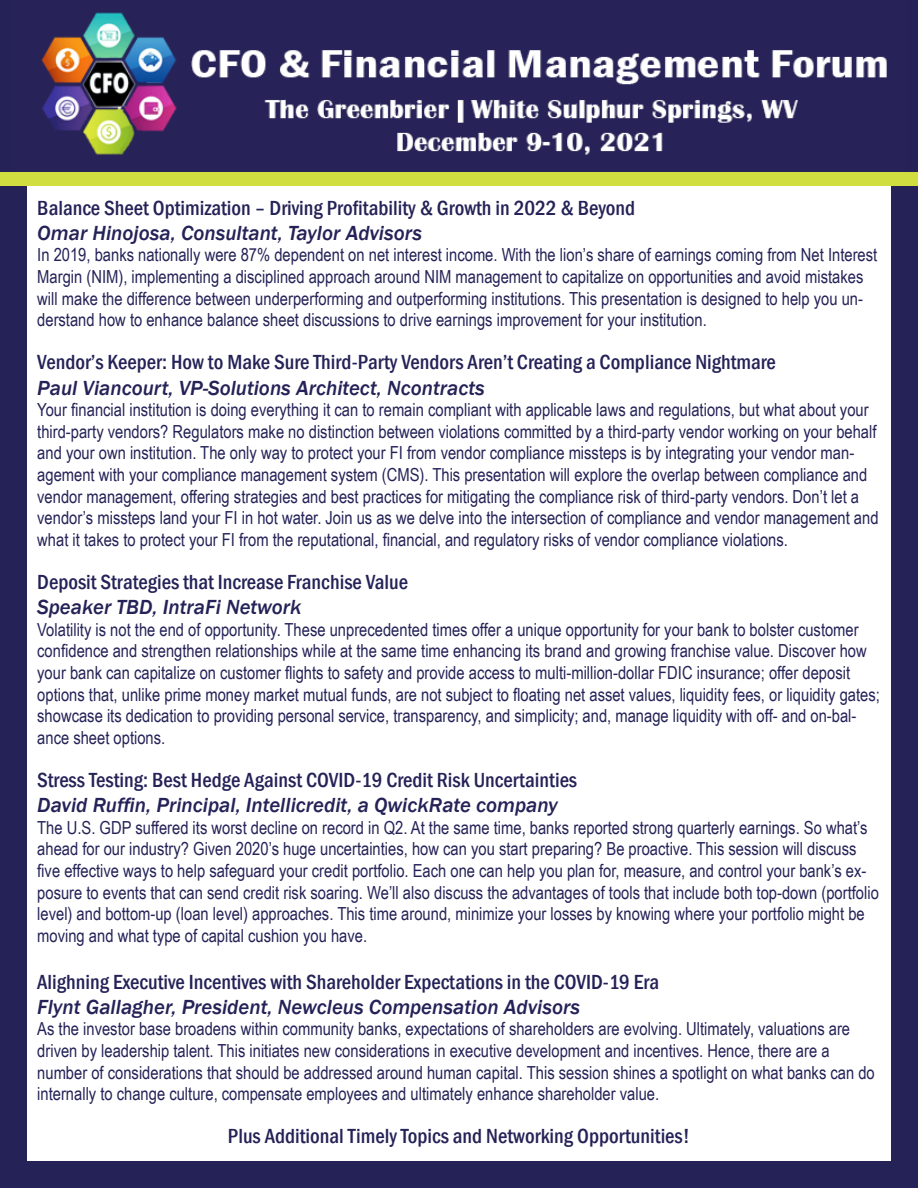
<style>
.page{position:relative;width:918px;height:1188px;background:#242257}
.page>*{position:absolute;margin:0;border:0;box-sizing:border-box;transform-origin:0 0}
.t1{font:500 condensed 21px "Franklin Gothic";color:#242257}
.t2{font:italic 500 21px "Franklin Gothic";color:#242257}
.t3{font:18px/21.6px "Arial Narrow";color:#242257}
</style>
<div class="page">
<div style="left:27px;top:179px;width:864px;height:982px;background:#fff"></div>
<img style="left:41px;top:12px;width:846px;height:144px">
<div style="left:0;top:172px;width:918px;height:14px;background:#d1de3f"></div>
<p class="t1" style="left:37px;top:194px;width:599px">Balance Sheet Optimization – Driving Profitability &amp; Growth in 2022 &amp; Beyond</p>
<p class="t2" style="left:37px;top:220px;width:386px">Omar Hinojosa, Consultant, Taylor Advisors</p>
<p class="t3" style="left:37px;top:243px;width:841px">In 2019, banks nationally were 87% dependent on net interest income. With the lion’s share of earnings coming from Net Interest Margin (NIM), implementing a disciplined approach around NIM management to capitalize on opportunities and avoid mistakes will make the difference between underperforming and outperforming institutions. This presentation is designed to help you un&shy;derstand how to enhance balance sheet discussions to drive earnings improvement for your institution.</p>
<p class="t1" style="left:37px;top:349px;width:740px">Vendor’s Keeper: How to Make Sure Third-Party Vendors Aren’t Creating a Compliance Nightmare</p>
<p class="t2" style="left:37px;top:375px;width:449px">Paul Viancourt, VP-Solutions Architect, Ncontracts</p>
<p class="t3" style="left:37px;top:398px;width:843px">Your financial institution is doing everything it can to remain compliant with applicable laws and regulations, but what about your third-party vendors? Regulators make no distinction between violations committed by a third-party vendor working on your behalf and your own institution. The only way to protect your FI from vendor compliance missteps is by integrating your vendor man&shy;agement with your compliance management system (CMS). This presentation will explore the overlap between compliance and vendor management, offering strategies and best practices for mitigating the compliance risk of third-party vendors. Don’t let a vendor’s missteps land your FI in hot water. Join us as we delve into the intersection of compliance and vendor management and what it takes to protect your FI from the reputational, financial, and regulatory risks of vendor compliance violations.</p>
<p class="t1" style="left:37px;top:568px;width:372px">Deposit Strategies that Increase Franchise Value</p>
<p class="t2" style="left:37px;top:594px;width:266px">Speaker TBD, IntraFi Network</p>
<p class="t3" style="left:37px;top:618px;width:844px">Volatility is not the end of opportunity. These unprecedented times offer a unique opportunity for your bank to bolster customer confidence and strengthen relationships while at the same time enhancing its brand and growing franchise value. Discover how your bank can capitalize on customer flights to safety and provide access to multi-million-dollar FDIC insurance; offer deposit options that, unlike prime money market mutual funds, are not subject to floating net asset values, liquidity fees, or liquidity gates; showcase its dedication to providing personal service, transparency, and simplicity; and, manage liquidity with off- and on-bal&shy;ance sheet options.</p>
<p class="t1" style="left:37px;top:766px;width:541px">Stress Testing: Best Hedge Against COVID-19 Credit Risk Uncertainties</p>
<p class="t2" style="left:37px;top:792px;width:522px">David Ruffin, Principal, Intellicredit, a QwickRate company</p>
<p class="t3" style="left:37px;top:816px;width:843px">The U.S. GDP suffered its worst decline on record in Q2. At the same time, banks reported strong quarterly earnings. So what’s ahead for our industry? Given 2020’s huge uncertainties, how can you start preparing? Be proactive. This session will discuss five effective ways to help safeguard your credit portfolio. Each one can help you plan for, measure, and control your bank’s ex&shy;posure to events that can send credit risk soaring. We’ll also discuss the advantages of tools that include both top-down (portfolio level) and bottom-up (loan level) approaches. This time around, minimize your losses by knowing where your portfolio might be moving and what type of capital cushion you have.</p>
<p class="t1" style="left:37px;top:968px;width:623px">Alighning Executive Incentives with Shareholder Expectations in the COVID-19 Era</p>
<p class="t2" style="left:37px;top:994px;width:544px">Flynt Gallagher, President, Newcleus Compensation Advisors</p>
<p class="t3" style="left:37px;top:1017px;width:839px">As the investor base broadens within community banks, expectations of shareholders are evolving. Ultimately, valuations are driven by leadership talent. This initiates new considerations in executive development and incentives. Hence, there are a number of considerations that should be addressed around human capital. This session shines a spotlight on what banks can do internally to change culture, compensate employees and ultimately enhance shareholder value.</p>
<p class="t1" style="left:228px;top:1123px;width:464px">Plus Additional Timely Topics and Networking Opportunities!</p>
</div>
